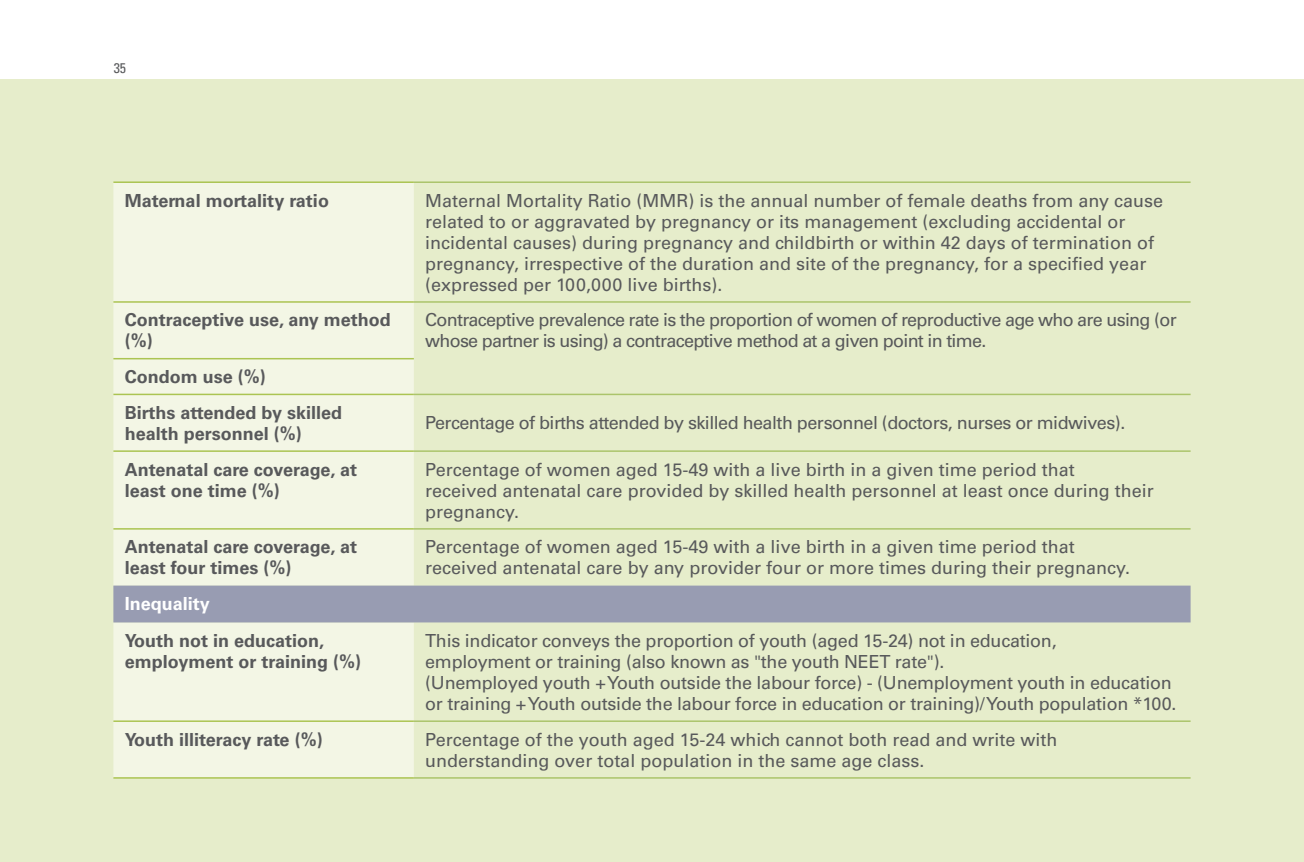
<style>
.page{position:relative;width:1304px;height:862px;background:#fff}
.page>*{position:absolute;margin:0;border:0;box-sizing:border-box;transform-origin:0 0}
.t1{font:18px/21px "Univers LT Std";color:#58595b}
.t2{font:700 18px/21px "Univers LT Std";color:#58595b}
.t3{font:18px/21px "Univers LT Std";letter-spacing:-.04em;color:#58595b}
.t4{font:18px "Univers LT Std";letter-spacing:-.03em;color:#58595b}
.t5{font:700 18px "Univers LT Std";color:#fff}
.t6{font:condensed 14px "Univers LT Std";color:#58595b}
</style>
<div class="page">
<div style="left:0;top:79px;width:1304px;height:783px;background:#e6edcb"></div>
<div style="left:113px;top:183px;width:301px;height:594px;background:#f3f6e5"></div>
<div style="left:113px;top:585px;width:1078px;height:37px;background:#989cb2"></div>
<hr style="left:414px;top:181px;width:777px;height:2px;background:#abc46b">
<hr style="left:414px;top:301px;width:777px;height:2px;background:#abc46b">
<hr style="left:113px;top:181px;width:301px;height:2px;background:#abc452">
<hr style="left:414px;top:528px;width:777px;height:1px;background:#abc46b">
<hr style="left:414px;top:720px;width:777px;height:2px;background:#abc46b">
<hr style="left:113px;top:301px;width:301px;height:2px;background:#abc452">
<hr style="left:113px;top:358px;width:301px;height:1px;background:#abc452">
<hr style="left:113px;top:528px;width:301px;height:1px;background:#abc452">
<hr style="left:113px;top:720px;width:301px;height:2px;background:#abc452">
<hr style="left:113px;top:777px;width:301px;height:1px;background:#abc452">
<hr style="left:113px;top:394px;width:301px;height:1px;background:#abc452">
<hr style="left:113px;top:450px;width:301px;height:2px;background:#abc452">
<hr style="left:414px;top:394px;width:777px;height:1px;background:#abc46b">
<hr style="left:414px;top:450px;width:777px;height:2px;background:#abc46b">
<hr style="left:414px;top:777px;width:777px;height:1px;background:#abc46b">
<p class="t6" style="left:114px;top:59px;width:14px">35</p>
<p class="t2" style="left:125px;top:190px;width:206px">Maternal mortality ratio</p>
<p class="t1" style="left:425px;top:190px;width:739px">Maternal Mortality Ratio (MMR) is the annual number of female deaths from any cause related to or aggravated by pregnancy or its management (excluding accidental or incidental causes) during pregnancy and childbirth or within 42 days of termination of pregnancy, irrespective of the duration and site of the pregnancy, for a specified year (expressed per 100,000 live births).</p>
<p class="t2" style="left:125px;top:310px;width:268px">Contraceptive use, any method (%)</p>
<p class="t3" style="left:425px;top:310px;width:753px">Contraceptive prevalence rate is the proportion of women of reproductive age who are using (or whose partner is using) a contraceptive method at a given point in time.</p>
<p class="t2" style="left:125px;top:359px;width:219px;line-height:35.8px">Condom use (%)<br>Births attended by skilled</p>
<p class="t2" style="left:125px;top:423px;width:179px">health personnel (%)</p>
<p class="t4" style="left:425px;top:412px;width:702px">Percentage of births attended by skilled health personnel (doctors, nurses or midwives).</p>
<p class="t2" style="left:125px;top:459px;width:234px">Antenatal care coverage, at least one time (%)</p>
<p class="t1" style="left:425px;top:459px;width:730px">Percentage of women aged 15-49 with a live birth in a given time period that<br>received antenatal care provided by skilled health personnel at least once during their pregnancy.</p>
<p class="t2" style="left:125px;top:536px;width:234px">Antenatal care coverage, at least four times (%)</p>
<p class="t1" style="left:425px;top:536px;width:706px">Percentage of women aged 15-49 with a live birth in a given time period that received antenatal care by any provider four or more times during their pregnancy.</p>
<p class="t5" style="left:125px;top:593px;width:87px">Inequality</p>
<p class="t2" style="left:125px;top:630px;width:238px">Youth not in education, employment or training (%)</p>
<p class="t1" style="left:425px;top:630px;width:753px">This indicator conveys the proportion of youth (aged 15-24) not in education,<br>employment or training (also known as "the youth NEET rate").<br>(Unemployed youth + Youth outside the labour force) - (Unemployment youth in education or training + Youth outside the labour force in education or training)/ Youth population *100.</p>
<p class="t2" style="left:125px;top:729px;width:199px">Youth illiteracy rate (%)</p>
<p class="t1" style="left:425px;top:729px;width:634px">Percentage of the youth aged 15-24 which cannot both read and write with understanding over total population in the same age class.</p>
</div>
